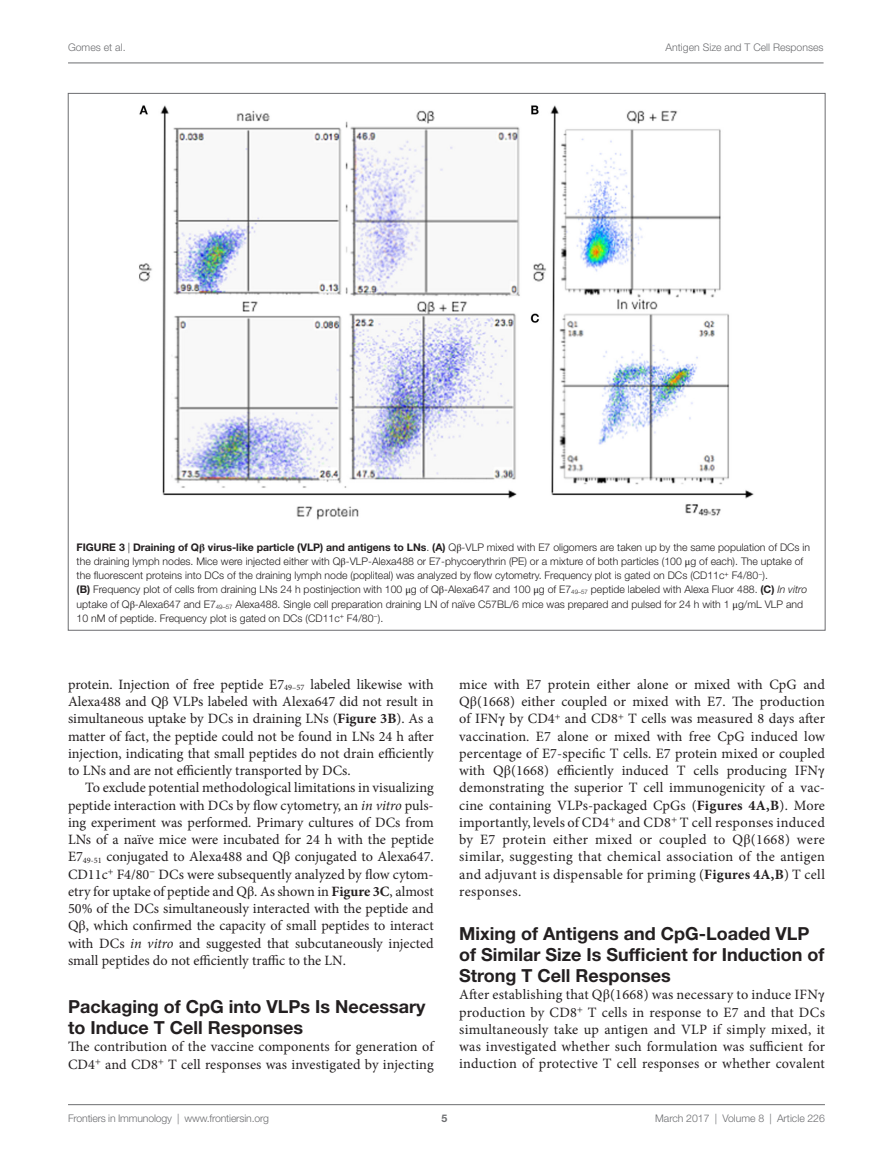
<style>
.page{position:relative;width:893px;height:1170px;background:#fff}
.page>*{position:absolute;margin:0;border:0;box-sizing:border-box;transform-origin:0 0}
.t1{font:700 18px/21px "Helvetica Neue LT Std";color:#231f20}
.t2{font:14.25px/17.2px "Minion Pro";letter-spacing:.005em;color:#231f20;text-align:justify}
.t3{font:300 10.5px/14.2px "Helvetica Neue LT Std";color:#231f20}
.t4{font:300 10.5px "Helvetica Neue LT Std";color:#6c6d70}
.t5{font:700 10.5px "Helvetica Neue LT Std";color:#6c6d70}
.s1{font-weight:700}
.s2{font-family:"STIX General";font-weight:700}
.s3{font-family:"STIX General";font-weight:400}
.s4{font-style:italic}
.s5{font-family:"STIX General"}
</style>
<div class="page">
<img style="left:139px;top:105px;width:615px;height:415px">
<hr style="left:68px;top:1104px;width:757px;height:1px;background:#6c6d70">
<hr style="left:68px;top:63px;width:755px;height:1px;background:#6c6d70">
<p class="t4" style="left:68px;top:41px;width:59px">Gomes et al.</p>
<p class="t4" style="left:666px;top:41px;width:159px">Antigen Size and T Cell Responses</p>
<p class="t3" style="left:77px;top:539px;width:735px"><span class="s1">Figure 3</span> | <span class="s1">Draining of Q</span><span class="s2">β</span> <span class="s1">virus-like particle (VLP) and antigens to LNs</span>. <span class="s1">(A)</span> Q<span class="s3">β</span>-VLP mixed with E7 oligomers are taken up by the same population of DCs in the draining lymph nodes. Mice were injected either with Q<span class="s3">β</span>-VLP-Alexa488 or E7-phycoerythrin (PE) or a mixture of both particles (100 <span class="s3">μ</span>g of each). The uptake of the fluorescent proteins into DCs of the draining lymph node (popliteal) was analyzed by flow cytometry. Frequency plot is gated on DCs (CD11c<sup>+</sup> F4/80<sup>−</sup>).<br><span class="s1">(B)</span> Frequency plot of cells from draining LNs 24 h postinjection with 100 <span class="s3">μ</span>g of Q<span class="s3">β</span>-Alexa647 and 100 <span class="s3">μ</span>g of E7<sub>49–57</sub> peptide labeled with Alexa Fluor 488. <span class="s1">(C)</span> <span class="s4">In vitro </span>uptake of Q<span class="s3">β</span>-Alexa647 and E7<sub>49–57</sub> Alexa488. Single cell preparation draining LN of naïve C57BL/6 mice was prepared and pulsed for 24 h with 1 <span class="s3">μ</span>g/mL VLP and 10 nM of peptide. Frequency plot is gated on DCs (CD11c<sup>+</sup> F4/80<sup>−</sup>).</p>
<p class="t2" style="left:68px;top:675px;width:367px">protein. Injection of free peptide E7<sub>49–57</sub> labeled likewise with Alexa488 and Q<span class="s5">β</span> VLPs labeled with Alexa647 did not result in simultaneous uptake by DCs in draining LNs (<span class="s1">Figure 3B</span>). As a matter of fact, the peptide could not be found in LNs 24 h after injection, indicating that small peptides do not drain efficiently to LNs and are not efficiently transported by DCs.</p>
<p class="t2" style="left:68px;top:779px;width:367px;text-indent:17px">To exclude potential methodological limitations in visualizing peptide interaction with DCs by flow cytometry, an <span class="s4">in vitro</span> puls&shy;ing experiment was performed. Primary cultures of DCs from LNs of a naïve mice were incubated for 24 h with the peptide E7<sub>49-51</sub> conjugated to Alexa488 and Q<span class="s5">β</span> conjugated to Alexa647.<br>CD11c<sup>+</sup> F4/80<sup>−</sup> DCs were subsequently analyzed by flow cytom&shy;etry for uptake of peptide and Q<span class="s5">β</span>. As shown in <span class="s1">Figure 3C</span>, almost 50% of the DCs simultaneously interacted with the peptide and Q<span class="s5">β</span>, which confirmed the capacity of small peptides to interact with DCs <span class="s4">in vitro</span> and suggested that subcutaneously injected small peptides do not efficiently traffic to the LN.</p>
<p class="t1" style="left:68px;top:995px;width:359px">Packaging of CpG into VLPs Is Necessary to Induce T Cell Responses</p>
<p class="t2" style="left:68px;top:1038px;width:367px">The contribution of the vaccine components for generation of<br>CD4<sup>+</sup> and CD8<sup>+</sup> T cell responses was investigated by injecting</p>
<p class="t2" style="left:459px;top:675px;width:367px">mice with E7 protein either alone or mixed with CpG and Q<span class="s5">β</span>(1668) either coupled or mixed with E7. The production of IFN<span class="s5">γ</span> by CD4<sup>+</sup> and CD8<sup>+</sup> T cells was measured 8 days after vaccination. E7 alone or mixed with free CpG induced low percentage of E7-specific T cells. E7 protein mixed or coupled with Q<span class="s5">β</span>(1668) efficiently induced T cells producing IFN<span class="s5">γ </span>demonstrating the superior T cell immunogenicity of a vac&shy;cine containing VLPs-packaged CpGs (<span class="s1">Figures 4A,B</span>). More importantly, levels of CD4<sup>+</sup> and CD8<sup>+</sup> T cell responses induced by E7 protein either mixed or coupled to Q<span class="s5">β</span>(1668) were similar, suggesting that chemical association of the antigen and adjuvant is dispensable for priming (<span class="s1">Figures 4A,B</span>) T cell responses.</p>
<p class="t1" style="left:459px;top:922px;width:367px">Mixing of Antigens and CpG-Loaded VLP of Similar Size Is Sufficient for Induction of<br>Strong T Cell Responses</p>
<p class="t2" style="left:459px;top:986px;width:367px">After establishing that Q<span class="s5">β</span>(1668) was necessary to induce IFN<span class="s5">γ </span>production by CD8<sup>+</sup> T cells in response to E7 and that DCs simultaneously take up antigen and VLP if simply mixed, it was investigated whether such formulation was sufficient for induction of protective T cell responses or whether covalent</p>
<p class="t4" style="left:68px;top:1111px;width:203px">Frontiers in Immunology | www.frontiersin.org</p>
<p class="t4" style="left:655px;top:1111px;width:171px">March 2017 | Volume 8 | Article 226</p>
<p class="t5" style="left:441px;top:1111px;width:7px">5</p>
</div>
